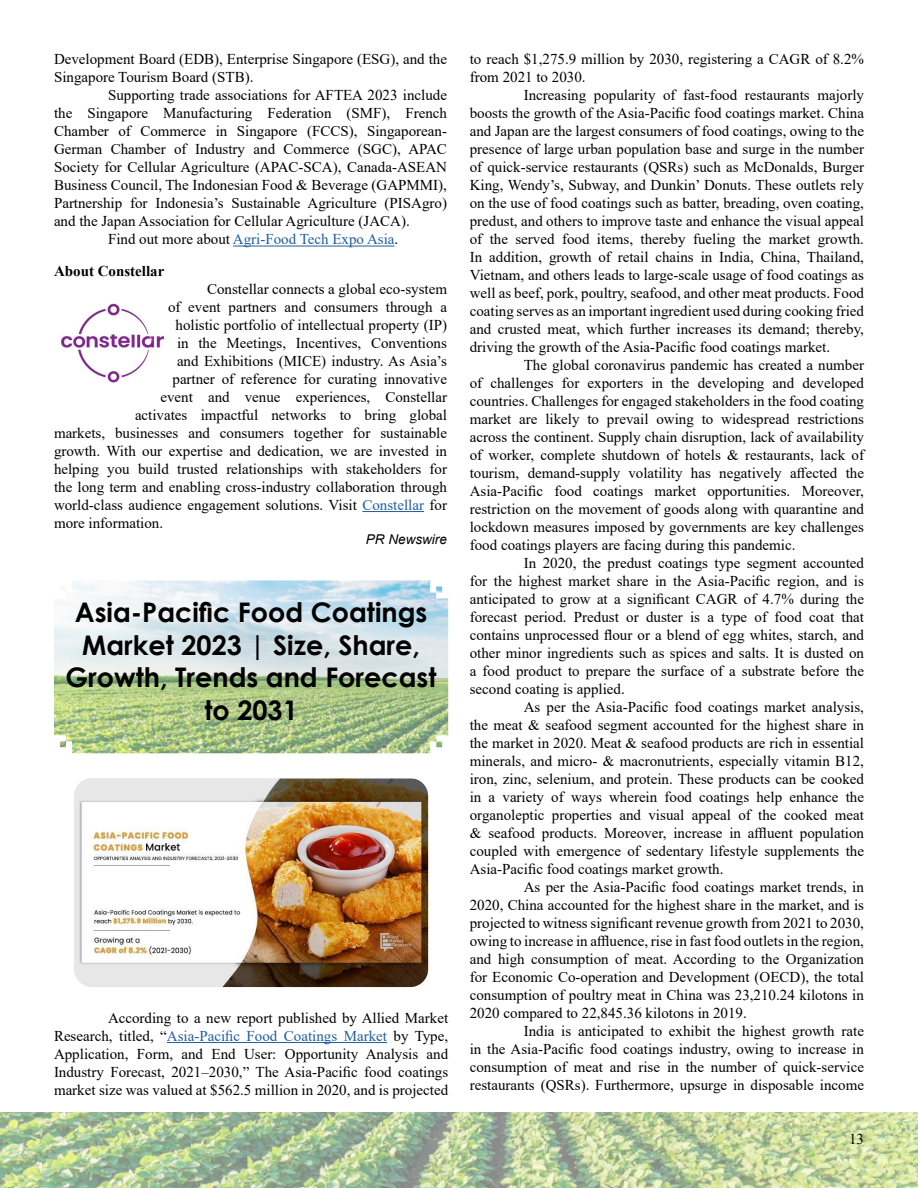
<style>
.page{position:relative;width:918px;height:1188px;background:#fff}
.page>*{position:absolute;margin:0;border:0;box-sizing:border-box;transform-origin:0 0}
.t1{font:700 27px/32.4px "Century Gothic";color:#000;text-align:center}
.t2{font:15px/18px "Times New Roman";color:#000;text-align:justify}
.t3{font:15px "Times New Roman";color:#215e9e}
.t4{font:700 15px "Times New Roman";color:#000}
.t5{font:italic 13.5px "Arial";color:#000}
.s1{color:#000}
.s2{color:#215e9e}
</style>
<div class="page">
<img style="left:0;top:1112px;width:918px;height:76px">
<hr style="left:233px;top:246px;width:162px;height:1px;background:#215e9e">
<hr style="left:362px;top:511px;width:62px;height:1px;background:#215e9e">
<img style="left:60px;top:303px;width:105px;height:80px">
<hr style="left:167px;top:1042px;width:220px;height:1px;background:#215e9e">
<img style="left:54px;top:580px;width:394px;height:173px">
<img style="left:74px;top:778px;width:354px;height:209px">
<p class="t2" style="left:54px;top:50px;width:395px">Development Board (EDB), Enterprise Singapore (ESG), and the<br>Singapore Tourism Board (STB).</p>
<p class="t2" style="left:108px;top:86px;width:341px">Supporting trade associations for AFTEA 2023 include</p>
<p class="t2" style="left:54px;top:104px;width:395px">the Singapore Manufacturing Federation (SMF), French</p>
<p class="t2" style="left:54px;top:122px;width:395px">Chamber of Commerce in Singapore (FCCS), Singaporean-</p>
<p class="t2" style="left:54px;top:140px;width:395px">German Chamber of Industry and Commerce (SGC), APAC</p>
<p class="t2" style="left:54px;top:158px;width:394px">Society for Cellular Agriculture (APAC-SCA), Canada-ASEAN</p>
<p class="t2" style="left:54px;top:176px;width:394px">Business Council, The Indonesian Food &amp; Beverage (GAPMMI),</p>
<p class="t2" style="left:54px;top:194px;width:394px">Partnership for Indonesia’s Sustainable Agriculture (PISAgro)</p>
<p class="t2" style="left:54px;top:212px;width:357px">and the Japan Association for Cellular Agriculture (JACA).</p>
<p class="t3" style="left:108px;top:229px;width:292px"><span class="s1">Find out more about</span> Agri-Food Tech Expo Asia<span class="s1">.</span></p>
<p class="t4" style="left:54px;top:260px;width:112px">About Constellar</p>
<p class="t2" style="left:207px;top:279px;width:242px">Constellar connects a global eco-system</p>
<p class="t2" style="left:168px;top:297px;width:281px">of event partners and consumers through a</p>
<p class="t2" style="left:176px;top:315px;width:273px">holistic portfolio of intellectual property (IP)</p>
<p class="t2" style="left:177px;top:333px;width:271px">in the Meetings, Incentives, Conventions</p>
<p class="t2" style="left:177px;top:351px;width:271px">and Exhibitions (MICE) industry. As Asia’s</p>
<p class="t2" style="left:173px;top:369px;width:276px">partner of reference for curating innovative</p>
<p class="t2" style="left:160px;top:387px;width:288px">event and venue experiences, Constellar</p>
<p class="t2" style="left:135px;top:405px;width:314px">activates impactful networks to bring global</p>
<p class="t2" style="left:54px;top:423px;width:395px">markets, businesses and consumers together for sustainable</p>
<p class="t2" style="left:54px;top:441px;width:395px">growth. With our expertise and dedication, we are invested in</p>
<p class="t2" style="left:54px;top:459px;width:395px">helping you build trusted relationships with stakeholders for</p>
<p class="t2" style="left:54px;top:477px;width:395px">the long term and enabling cross-industry collaboration through</p>
<p class="t2" style="left:54px;top:495px;width:394px">world-class audience engagement solutions. Visit <span class="s2">Constellar</span> for</p>
<p class="t2" style="left:54px;top:513px;width:111px">more information.</p>
<p class="t5" style="left:366px;top:531px;width:82px">PR Newswire</p>
<h1 class="t1" style="left:66px;top:595px;width:372px">Asia-Pacific Food Coatings<br>Market 2023 | Size, Share,<br>Growth, Trends and Forecast to 2031</h1>
<p class="t2" style="left:54px;top:1008px;width:396px;text-indent:54px">According to a new report published by Allied Market Research, titled, “<span class="s2">Asia-Pacific Food Coatings Market</span> by Type, Application, Form, and End User: Opportunity Analysis and Industry Forecast, 2021–2030,” The Asia-Pacific food coatings market size was valued at $562.5 million in 2020, and is projected</p>
<p class="t2" style="left:470px;top:50px;width:396px">to reach $1,275.9 million by 2030, registering a CAGR of 8.2% from 2021 to 2030.</p>
<p class="t2" style="left:470px;top:86px;width:396px;text-indent:54px">Increasing popularity of fast-food restaurants majorly boosts the growth of the Asia-Pacific food coatings market. China and Japan are the largest consumers of food coatings, owing to the presence of large urban population base and surge in the number of quick-service restaurants (QSRs) such as McDonalds, Burger King, Wendy’s, Subway, and Dunkin’ Donuts. These outlets rely on the use of food coatings such as batter, breading, oven coating, predust, and others to improve taste and enhance the visual appeal of the served food items, thereby fueling the market growth.<br>In addition, growth of retail chains in India, China, Thailand, Vietnam, and others leads to large-scale usage of food coatings as well as beef, pork, poultry, seafood, and other meat products. Food coating serves as an important ingredient used during cooking fried and crusted meat, which further increases its demand; thereby, driving the growth of the Asia-Pacific food coatings market.</p>
<p class="t2" style="left:470px;top:356px;width:396px;text-indent:54px">The global coronavirus pandemic has created a number of challenges for exporters in the developing and developed countries. Challenges for engaged stakeholders in the food coating market are likely to prevail owing to widespread restrictions across the continent. Supply chain disruption, lack of availability of worker, complete shutdown of hotels &amp; restaurants, lack of tourism, demand-supply volatility has negatively affected the Asia-Pacific food coatings market opportunities. Moreover, restriction on the movement of goods along with quarantine and lockdown measures imposed by governments are key challenges food coatings players are facing during this pandemic.</p>
<p class="t2" style="left:470px;top:554px;width:396px;text-indent:54px">In 2020, the predust coatings type segment accounted for the highest market share in the Asia-Pacific region, and is anticipated to grow at a significant CAGR of 4.7% during the forecast period. Predust or duster is a type of food coat that contains unprocessed flour or a blend of egg whites, starch, and other minor ingredients such as spices and salts. It is dusted on a food product to prepare the surface of a substrate before the second coating is applied.</p>
<p class="t2" style="left:470px;top:698px;width:396px;text-indent:54px">As per the Asia-Pacific food coatings market analysis, the meat &amp; seafood segment accounted for the highest share in the market in 2020. Meat &amp; seafood products are rich in essential minerals, and micro- &amp; macronutrients, especially vitamin B12, iron, zinc, selenium, and protein. These products can be cooked in a variety of ways wherein food coatings help enhance the organoleptic properties and visual appeal of the cooked meat &amp; seafood products. Moreover, increase in affluent population coupled with emergence of sedentary lifestyle supplements the Asia-Pacific food coatings market growth.</p>
<p class="t2" style="left:470px;top:878px;width:396px;text-indent:54px">As per the Asia-Pacific food coatings market trends, in 2020, China accounted for the highest share in the market, and is projected to witness significant revenue growth from 2021 to 2030, owing to increase in affluence, rise in fast food outlets in the region, and high consumption of meat. According to the Organization for Economic Co-operation and Development (OECD), the total consumption of poultry meat in China was 23,210.24 kilotons in 2020 compared to 22,845.36 kilotons in 2019.</p>
<p class="t2" style="left:470px;top:1022px;width:396px;text-indent:54px">India is anticipated to exhibit the highest growth rate in the Asia-Pacific food coatings industry, owing to increase in consumption of meat and rise in the number of quick-service restaurants (QSRs). Furthermore, upsurge in disposable income</p>
<p class="t2" style="left:849px;top:1130px;width:16px">13</p>
</div>
